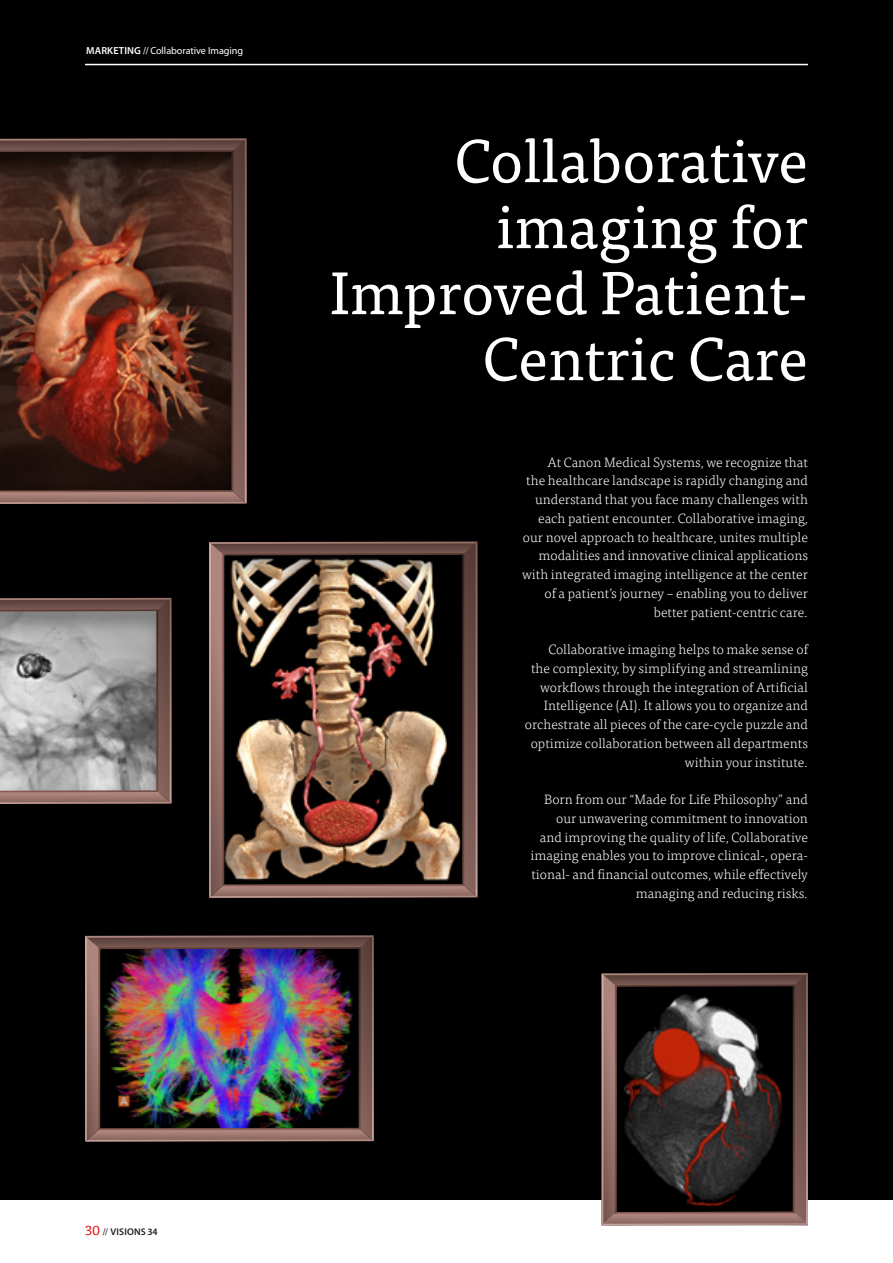
<style>
.page{position:relative;width:893px;height:1263px;background:#fff}
.page>*{position:absolute;margin:0;border:0;box-sizing:border-box;transform-origin:0 0}
.t1{font:60px/66px "Tisa Pro";color:#fff;text-align:right}
.t2{font:300 13.5px/18.8px "Tisa Pro";color:#fff;text-align:right}
.t3{font:10.2px "Myriad Pro";letter-spacing:-.005em;color:#fff}
.t4{font:600 9.75px "Myriad Pro";letter-spacing:.015em;color:#231f20}
.s1{font-weight:600}
.s2{font-family:"Tisa Pro";font-weight:400;font-size:13.5px;color:#e21a21}
.s3{font-weight:400}
</style>
<div class="page">
<div style="left:0;top:0;width:893px;height:1199px;background:#000"></div>
<hr style="left:85px;top:64px;width:723px;height:1px;background:#fff">
<img style="left:0;top:138px;width:247px;height:366px">
<svg style="left:0;top:598px;width:172px;height:206px;background:#999391"></svg>
<img style="left:209px;top:541px;width:268px;height:357px">
<img style="left:85px;top:935px;width:289px;height:207px">
<svg style="left:601px;top:973px;width:207px;height:252px"></svg>
<p class="t3" style="left:86px;top:44px;width:159px"><span class="s1">MARKETING</span> //Collaborative Imaging</p>
<h1 class="t1" style="left:330px;top:125px;width:480px">Collaborative imaging for<br>Improved Patient-<br>Centric Care</h1>
<p class="t2" style="left:522px;top:452px;width:287px">At Canon Medical Systems, we recognize that<br>the healthcare landscape is rapidly changing and understand that you face many challenges with each patient encounter. Collaborative imaging, our novel approach to healthcare, unites multiple modalities and innovative clinical applications with integrated imaging intelligence at the center of a patient’s journey – enabling you to deliver better patient-centric care.</p>
<p class="t2" style="left:525px;top:639px;width:284px">Collaborative imaging helps to make sense of<br>the complexity, by simplifying and streamlining workflows through the integration of Artificial Intelligence (AI). It allows you to organize and orchestrate all pieces of the care-cycle puzzle and optimize collaboration between all departments within your institute.</p>
<p class="t2" style="left:530px;top:789px;width:279px">Born from our “Made for Life Philosophy” and our unwavering commitment to innovation<br>and improving the quality of life, Collaborative imaging enables you to improve clinical-, opera&shy;tional- and financial outcomes, while effectively managing and reducing risks.</p>
<p class="t4" style="left:85px;top:1226px;width:74px"><span class="s2">30</span> <span class="s3">//</span>VISIONS 34</p>
</div>
